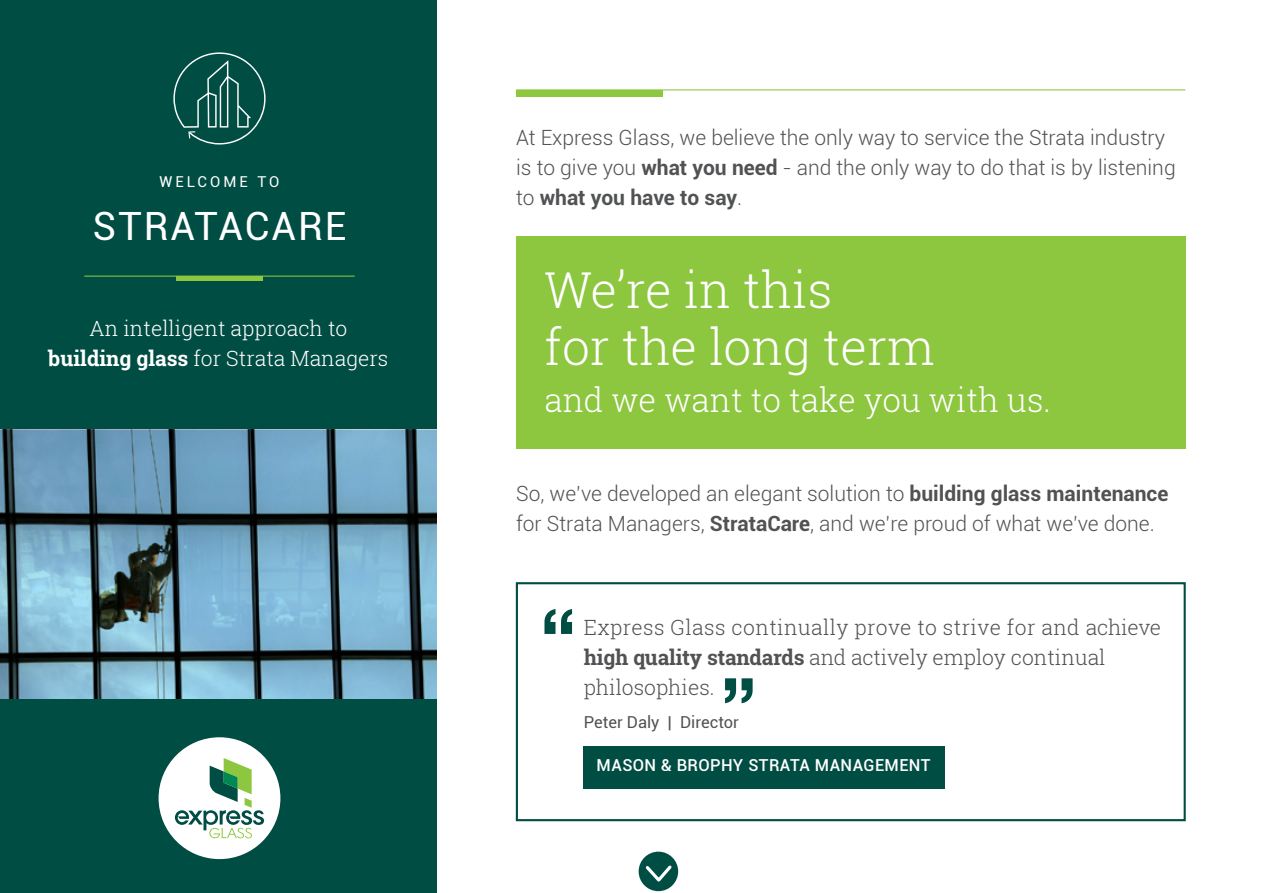
<style>
.page{position:relative;width:1263px;height:893px;background:#fff}
.page>*{position:absolute;margin:0;border:0;box-sizing:border-box;transform-origin:0 0}
.t1{font:300 49.5px/56.7px "Roboto Slab";color:#fff}
.t2{font:39px "Roboto";letter-spacing:.05em;color:#fff}
.t3{font:300 33px "Roboto Slab";color:#fff}
.t4{font:300 21px/30px "Roboto";color:#515254}
.t5{font:300 21px/30px "Roboto Slab";color:#515254}
.t6{font:300 21px/30px "Roboto Slab";color:#fff;text-align:center}
.t7{font:500 16.5px "Roboto";letter-spacing:.025em;color:#fff}
.t8{font:16.5px "Roboto";color:#515254}
.t9{font:15px "Roboto";letter-spacing:.2em;color:#fff}
.s1{font-weight:700}
</style>
<div class="page">
<div style="left:516px;top:582px;width:670px;height:239px;border:2px solid #004d43"></div>
<div style="left:516px;top:90px;width:147px;height:7px;background:#8dc63f"></div>
<hr style="left:516px;top:89px;width:669px;height:1px;background:#8dc63f">
<svg style="left:544px;top:609px;width:28px;height:25px"></svg>
<div style="left:0;top:0;width:437px;height:893px;background:#004d43"></div>
<hr style="left:176px;top:276px;width:87px;height:4px;background:#8dc63f">
<hr style="left:84px;top:276px;width:271px;height:1px;background:#8dc63f">
<svg style="left:173px;top:52px;width:93px;height:93px"></svg>
<svg style="left:0;top:430px;width:437px;height:268px;background:#658fa6"></svg>
<div style="left:516px;top:236px;width:669px;height:213px;background:#8dc63f"></div>
<div style="left:584px;top:746px;width:361px;height:42px;background:#004d43"></div>
<div style="left:159px;top:737px;width:121px;height:122px;background:#fff;border-radius:50%"></div>
<svg style="left:175px;top:758px;width:89px;height:80px"></svg>
<svg style="left:725px;top:678px;width:28px;height:25px"></svg>
<div style="left:639px;top:852px;width:39px;height:39px;background:#004d43;border-radius:50%"></div>
<svg style="left:643px;top:865px;width:32px;height:20px"></svg>
<p class="t9" style="left:160px;top:171px;width:121px">WELCOME TO</p>
<h2 class="t2" style="left:93px;top:199px;width:255px">STRATACARE</h2>
<p class="t6" style="left:48px;top:313px;width:342px">An intelligent approach to <span class="s1">building glass</span> for Strata Managers</p>
<p class="t4" style="left:516px;top:122px;width:661px">At Express Glass, we believe the only way to service the Strata industry is to give you <span class="s1">what you need</span> - and the only way to do that is by listening to <span class="s1">what you have to say</span>.</p>
<h1 class="t1" style="left:544px;top:261px;width:391px">We’re in this<br>for the long term</h1>
<h3 class="t3" style="left:544px;top:378px;width:508px">and we want to take you with us.</h3>
<p class="t4" style="left:516px;top:478px;width:654px">So, we’ve developed an elegant solution to <span class="s1">building glass maintenance </span>for Strata Managers, <span class="s1">StrataCare</span>, and we’re proud of what we’ve done.</p>
<p class="t5" style="left:584px;top:611px;width:579px">Express Glass continually prove to strive for and achieve <span class="s1">high quality standards</span> and actively employ continual philosophies.</p>
<p class="t8" style="left:584px;top:710px;width:157px">Peter Daly | Director</p>
<p class="t7" style="left:596px;top:753px;width:335px">MASON &amp; BROPHY STRATA MANAGEMENT</p>
</div>
